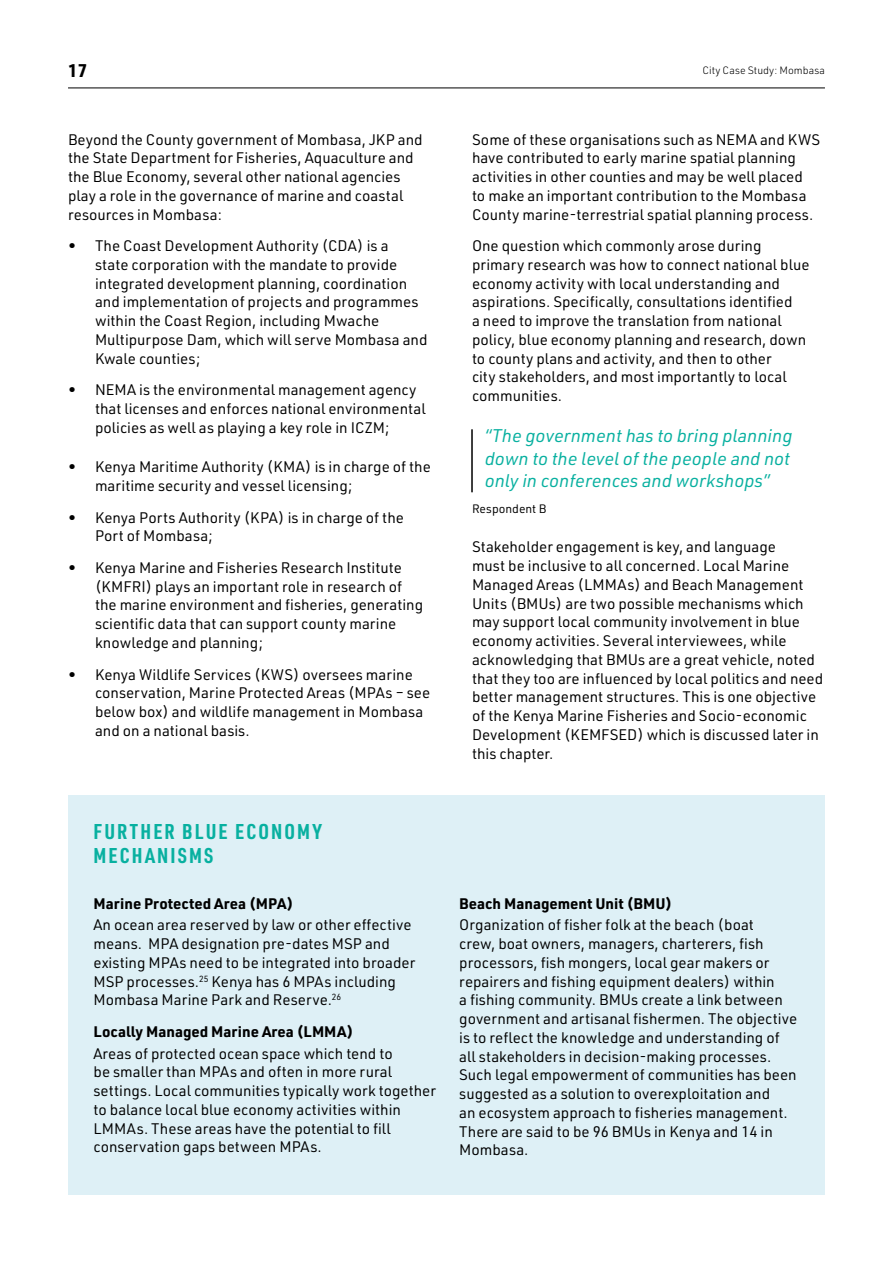
<style>
.page{position:relative;width:893px;height:1263px;background:#fff}
.page>*{position:absolute;margin:0;border:0;box-sizing:border-box;transform-origin:0 0}
.t1{font:700 21px/24px "URWDIN Cond";letter-spacing:.1em;color:#08b0a0}
.t2{font:italic 18px/22.5px "URWDIN";color:#08b0a0}
.t3{font:700 18px "URWDIN";color:#000}
.t4{font:15px/18.8px "URWDIN";color:#000}
.t5{font:700 15px "URWDIN";color:#000}
.t6{font:12px "URWDIN";color:#000}
.t7{font:300 10.5px "URWDIN";color:#000}
</style>
<div class="page">
<hr style="left:68px;top:88px;width:757px;height:1px;background:#000">
<div style="left:68px;top:795px;width:757px;height:400px;background:#def0f6"></div>
<hr style="left:471px;top:429px;width:2px;height:63px;background:#000">
<p class="t3" style="left:68px;top:58px;width:21px">17</p>
<p class="t7" style="left:702px;top:63px;width:124px">City Case Study: Mombasa</p>
<p class="t4" style="left:68px;top:130px;width:356px">Beyond the County government of Mombasa, JKP and the State Department for Fisheries, Aquaculture and the Blue Economy, several other national agencies play a role in the governance of marine and coastal resources in Mombasa:</p>
<p class="t4" style="left:95px;top:236px;width:334px;text-indent:-27px">• The Coast Development Authority (CDA) is a<br>state corporation with the mandate to provide integrated development planning, coordination and implementation of projects and programmes within the Coast Region, including Mwache Multipurpose Dam, which will serve Mombasa and Kwale counties;</p>
<p class="t4" style="left:95px;top:380px;width:332px;text-indent:-27px">• NEMA is the environmental management agency that licenses and enforces national environmental policies as well as playing a key role in ICZM;</p>
<p class="t4" style="left:95px;top:457px;width:337px;text-indent:-27px">• Kenya Maritime Authority (KMA) is in charge of the maritime security and vessel licensing;</p>
<p class="t4" style="left:95px;top:508px;width:310px;text-indent:-27px">• Kenya Ports Authority (KPA) is in charge of the<br>Port of Mombasa;</p>
<p class="t4" style="left:95px;top:558px;width:330px;text-indent:-27px">• Kenya Marine and Fisheries Research Institute (KMFRI) plays an important role in research of the marine environment and fisheries, generating scientific data that can support county marine knowledge and planning;</p>
<p class="t4" style="left:95px;top:664px;width:337px;text-indent:-27px">• Kenya Wildlife Services (KWS) oversees marine conservation, Marine Protected Areas (MPAs – see below box) and wildlife management in Mombasa and on a national basis.</p>
<p class="t4" style="left:472px;top:130px;width:350px">Some of these organisations such as NEMA and KWS have contributed to early marine spatial planning activities in other counties and may be well placed<br>to make an important contribution to the Mombasa County marine-terrestrial spatial planning process.</p>
<p class="t4" style="left:472px;top:236px;width:339px">One question which commonly arose during primary research was how to connect national blue economy activity with local understanding and aspirations. Specifically, consultations identified<br>a need to improve the translation from national policy, blue economy planning and research, down to county plans and activity, and then to other<br>city stakeholders, and most importantly to local communities.</p>
<p class="t2" style="left:485px;top:424px;width:309px">“The government has to bring planning down to the level of the people and not only in conferences and workshops”</p>
<p class="t6" style="left:472px;top:501px;width:76px">Respondent B</p>
<p class="t4" style="left:472px;top:537px;width:353px">Stakeholder engagement is key, and language<br>must be inclusive to all concerned. Local Marine Managed Areas (LMMAs) and Beach Management Units (BMUs) are two possible mechanisms which may support local community involvement in blue economy activities. Several interviewees, while acknowledging that BMUs are a great vehicle, noted that they too are influenced by local politics and need better management structures. This is one objective of the Kenya Marine Fisheries and Socio-economic Development (KEMFSED) which is discussed later in this chapter.</p>
<h1 class="t1" style="left:94px;top:818px;width:230px">FURTHER BLUE ECONOMY<br>MECHANISMS</h1>
<p class="t5" style="left:94px;top:893px;width:202px">Marine Protected Area (MPA)</p>
<p class="t4" style="left:94px;top:915px;width:323px">An ocean area reserved by law or other effective means. MPA designation pre-dates MSP and existing MPAs need to be integrated into broader MSP processes.<sup>25</sup> Kenya has 6 MPAs including Mombasa Marine Park and Reserve.<sup>26</sup></p>
<p class="t5" style="left:94px;top:1021px;width:262px">Locally Managed Marine Area (LMMA)</p>
<p class="t4" style="left:94px;top:1043px;width:344px">Areas of protected ocean space which tend to<br>be smaller than MPAs and often in more rural settings. Local communities typically work together to balance local blue economy activities within LMMAs. These areas have the potential to fill conservation gaps between MPAs.</p>
<p class="t5" style="left:459px;top:893px;width:215px">Beach Management Unit (BMU)</p>
<p class="t4" style="left:459px;top:915px;width:339px">Organization of fisher folk at the beach (boat<br>crew, boat owners, managers, charterers, fish processors, fish mongers, local gear makers or repairers and fishing equipment dealers) within<br>a fishing community. BMUs create a link between government and artisanal fishermen. The objective is to reflect the knowledge and understanding of all stakeholders in decision-making processes.<br>Such legal empowerment of communities has been suggested as a solution to overexploitation and<br>an ecosystem approach to fisheries management.<br>There are said to be 96 BMUs in Kenya and 14 in Mombasa.</p>
</div>
